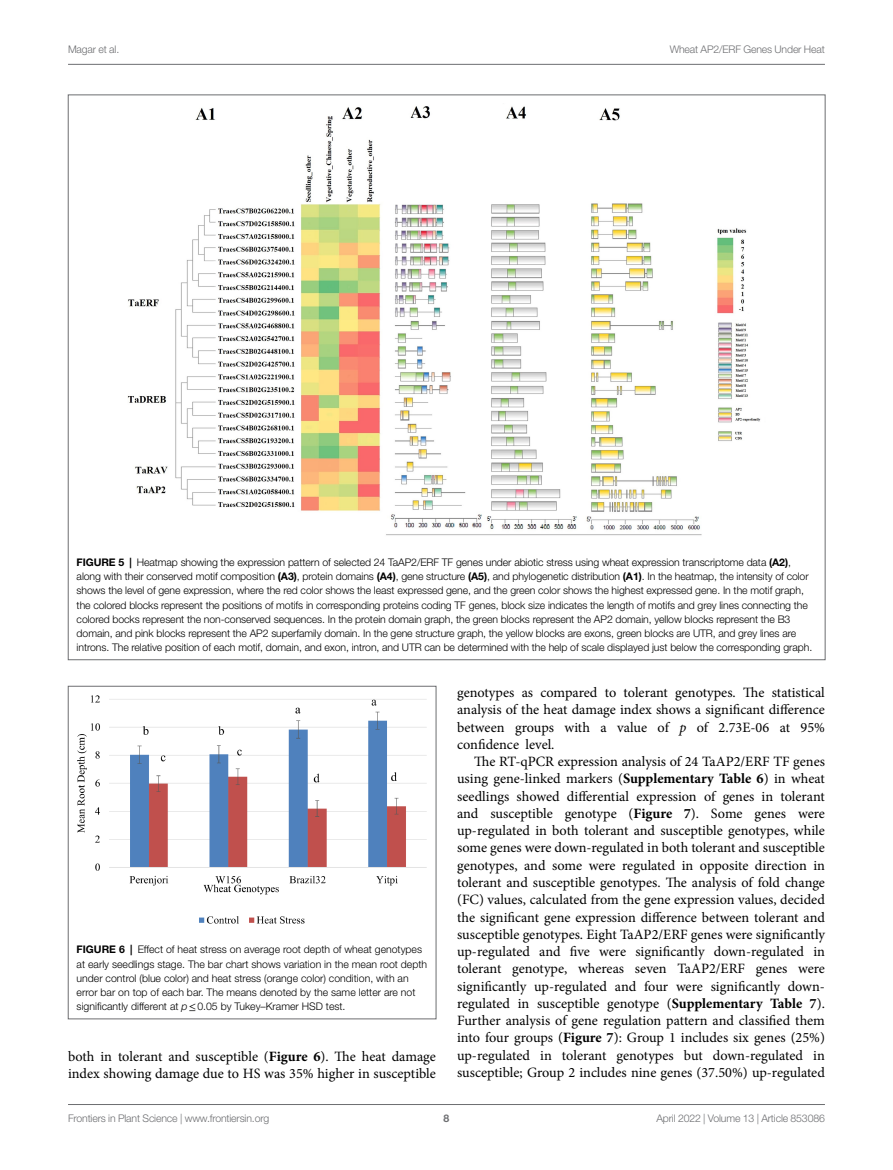
<style>
.page{position:relative;width:893px;height:1170px;background:#fff}
.page>*{position:absolute;margin:0;border:0;box-sizing:border-box;transform-origin:0 0}
.TEXT{font:14.25px/17.2px "Minion Pro";color:#000;text-align:justify}
.TEXT_FLUSH{font:14.25px/17.2px "Minion Pro";color:#000}
.FIG_LEG{font:300 10.5px/14.2px "Helvetica Neue LT Std";letter-spacing:-.01em;color:#000}
.t1{font:300 10.5px "Helvetica Neue LT Std";letter-spacing:-.015em;color:#6d6e71}
.t2{font:700 10.5px "Helvetica Neue LT Std";color:#6d6e71}
.s1{font-weight:700}
.s2{font-style:italic}
.s3{font-family:"STIX General";font-weight:400}
</style>
<div class="page">
<hr style="left:68px;top:64px;width:757px;height:1px;background:#6d6e71">
<hr style="left:68px;top:1104px;width:757px;height:1px;background:#6d6e71">
<img style="left:128px;top:106px;width:633px;height:430px">
<img style="left:77px;top:695px;width:350px;height:229px">
<div style="left:68px;top:686px;width:368px;height:332px;border:1px solid #6d6e71"></div>
<p class="t1" style="left:68px;top:42px;width:53px">Magar et al.</p>
<p class="t1" style="left:670px;top:42px;width:157px">Wheat AP2/ERF Genes Under Heat</p>
<p class="FIG_LEG" style="left:77px;top:554px;width:737px"><span class="s1">FIGURE 5 |</span> Heatmap showing the expression pattern of selected 24 TaAP2/ERF TF genes under abiotic stress using wheat expression transcriptome data <span class="s1">(A2)</span>, along with their conserved motif composition <span class="s1">(A3)</span>, protein domains <span class="s1">(A4)</span>, gene structure <span class="s1">(A5)</span>, and phylogenetic distribution <span class="s1">(A1)</span>. In the heatmap, the intensity of color shows the level of gene expression, where the red color shows the least expressed gene, and the green color shows the highest expressed gene. In the motif graph, the colored blocks represent the positions of motifs in corresponding proteins coding TF genes, block size indicates the length of motifs and grey lines connecting the colored bocks represent the non-conserved sequences. In the protein domain graph, the green blocks represent the AP2 domain, yellow blocks represent the B3 domain, and pink blocks represent the AP2 superfamily domain. In the gene structure graph, the yellow blocks are exons, green blocks are UTR, and grey lines are introns. The relative position of each motif, domain, and exon, intron, and UTR can be determined with the help of scale displayed just below the corresponding graph.</p>
<p class="FIG_LEG" style="left:77px;top:942px;width:352px"><span class="s1">FIGURE 6 |</span> Effect of heat stress on average root depth of wheat genotypes at early seedlings stage. The bar chart shows variation in the mean root depth under control (blue color) and heat stress (orange color) condition, with an error bar on top of each bar. The means denoted by the same letter are not significantly different at <span class="s2">p</span><span class="s3">≤</span>0.05 by Tukey–Kramer HSD test.</p>
<p class="TEXT_FLUSH" style="left:68px;top:1047px;width:369px">both in tolerant and susceptible (<span class="s1">Figure 6</span>). The heat damage index showing damage due to HS was 35% higher in susceptible</p>
<p class="TEXT_FLUSH" style="left:457px;top:684px;width:369px;text-align:justify">genotypes as compared to tolerant genotypes. The statistical analysis of the heat damage index shows a significant difference between groups with a value of <span class="s2">p</span> of 2.73E-06 at 95% confidence level.</p>
<p class="TEXT" style="left:457px;top:753px;width:369px;text-indent:17px">The RT-qPCR expression analysis of 24 TaAP2/ERF TF genes using gene-linked markers (<span class="s1">Supplementary Table 6</span>) in wheat seedlings showed differential expression of genes in tolerant and susceptible genotype (<span class="s1">Figure 7</span>). Some genes were up-regulated in both tolerant and susceptible genotypes, while some genes were down-regulated in both tolerant and susceptible genotypes, and some were regulated in opposite direction in tolerant and susceptible genotypes. The analysis of fold change (FC) values, calculated from the gene expression values, decided the significant gene expression difference between tolerant and susceptible genotypes. Eight TaAP2/ERF genes were significantly up-regulated and five were significantly down-regulated in tolerant genotype, whereas seven TaAP2/ERF genes were significantly up-regulated and four were significantly down&shy;regulated in susceptible genotype (<span class="s1">Supplementary Table 7</span>).<br>Further analysis of gene regulation pattern and classified them into four groups (<span class="s1">Figure 7</span>): Group 1 includes six genes (25%) up-regulated in tolerant genotypes but down-regulated in susceptible; Group 2 includes nine genes (37.50%) up-regulated</p>
<p class="t1" style="left:68px;top:1111px;width:203px">Frontiers in Plant Science | www.frontiersin.org</p>
<p class="t2" style="left:444px;top:1111px;width:7px">8</p>
<p class="t1" style="left:656px;top:1111px;width:170px">April 2022 | Volume 13 | Article 853086</p>
</div>
